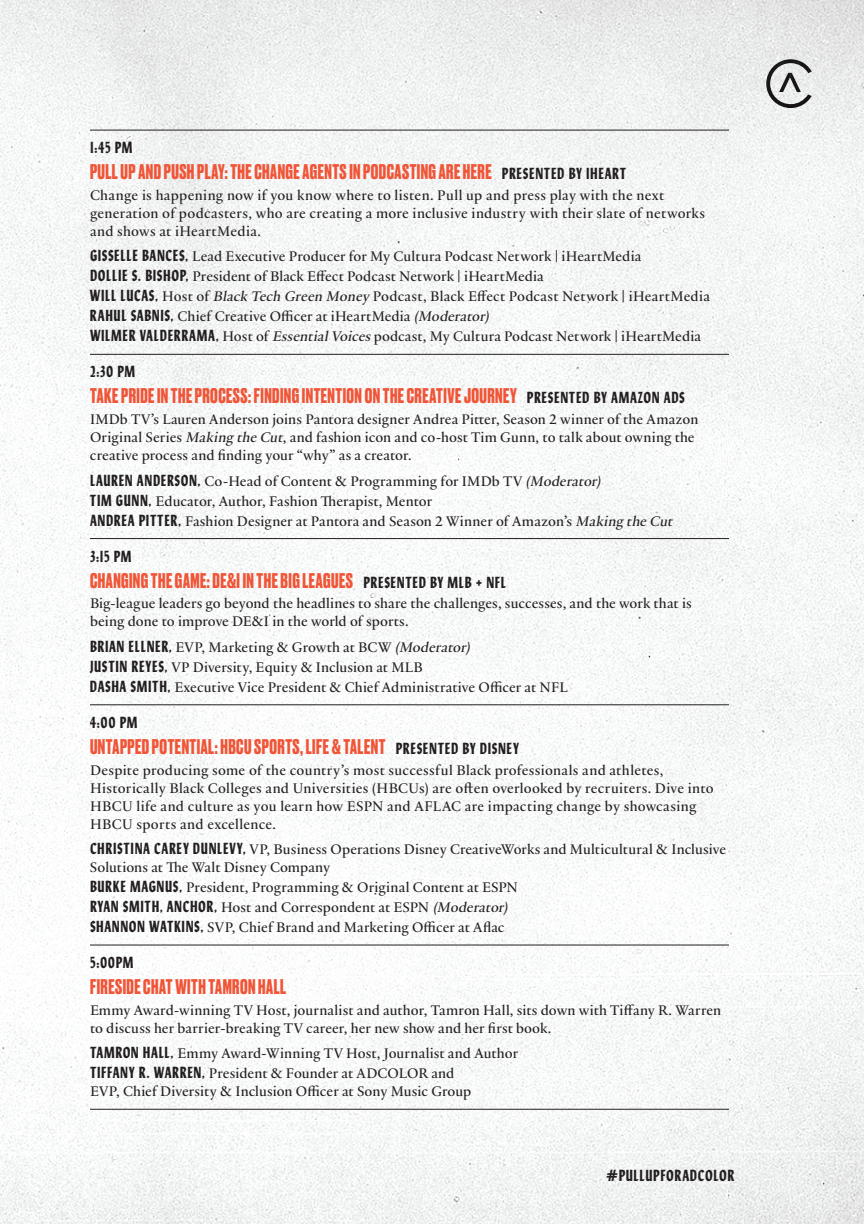
<style>
.page{position:relative;width:864px;height:1224px;background:#fff}
.page>*{position:absolute;margin:0;border:0;box-sizing:border-box;transform-origin:0 0}
.t1{font:700 20px "Druk";letter-spacing:.025em;color:#f05537}
.t2{font:700 16px "Lydia Condensed";letter-spacing:.035em;color:#231f20}
.t3{font:15px/20px "Practice";letter-spacing:.01em;color:#231f20}
.s1{font-family:"Lydia Condensed";font-size:16px;color:#231f20}
.s2{font-family:"Lydia Condensed";font-weight:700;font-size:16px}
.s3{font-style:italic}
</style>
<div class="page">
<img style="left:0;top:0;width:864px;height:1224px">
<svg style="left:766px;top:59px;width:46px;height:49px"></svg>
<img style="left:779px;top:73px;width:22px;height:19px">
<hr style="left:90px;top:130px;width:639px;height:1px;background:#231f20">
<hr style="left:90px;top:354px;width:639px;height:1px;background:#231f20">
<hr style="left:90px;top:538px;width:639px;height:1px;background:#231f20">
<hr style="left:90px;top:704px;width:639px;height:1px;background:#231f20">
<hr style="left:90px;top:945px;width:639px;height:1px;background:#231f20">
<hr style="left:90px;top:1109px;width:639px;height:1px;background:#231f20">
<p class="t2" style="left:90px;top:136px;width:44px">1:45 PM</p>
<h1 class="t1" style="left:90px;top:158px;width:538px">PULL UP AND PUSH PLAY: THE CHANGE AGENTS IN PODCASTING ARE HERE <span class="s1">PRESENTED BY IHEART</span></h1>
<p class="t3" style="left:90px;top:186px;width:617px;line-height:18px">Change is happening now if you know where to listen. Pull up and press play with the next generation of podcasters, who are creating a more inclusive industry with their slate of networks and shows at iHeartMedia.</p>
<p class="t3" style="left:90px;top:246px;width:621px"><span class="s2">GISSELLE BANCES,</span> Lead Executive Producer for My Cultura Podcast Network | iHeartMedia<br><span class="s2">DOLLIE S. BISHOP,</span> President of Black Effect Podcast Network | iHeartMedia<br><span class="s2">WILL LUCAS,</span> Host of <span class="s3">Black Tech Green Money</span> Podcast, Black Effect Podcast Network | iHeartMedia <span class="s2">RAHUL SABNIS,</span> Chief Creative Officer at iHeartMedia <span class="s3">(Moderator)<br></span><span class="s2">WILMER VALDERRAMA,</span> Host of <span class="s3">EssentialVoices</span>podcast, My Cultura Podcast Network | iHeartMedia</p>
<p class="t2" style="left:90px;top:360px;width:47px">2:30 PM</p>
<h1 class="t1" style="left:90px;top:382px;width:596px">TAKE PRIDE IN THE PROCESS: FINDING INTENTION ON THE CREATIVE JOURNEY <span class="s1">PRESENTED BY AMAZON ADS</span></h1>
<p class="t3" style="left:90px;top:410px;width:610px;line-height:18px">IMDb TV’s Lauren Anderson joins Pantora designer Andrea Pitter, Season 2 winner of the Amazon<br>Original Series <span class="s3">Making theCut</span>, and fashion icon and co-host Tim Gunn, to talk about owning the creative process and finding your “why” as a creator.</p>
<p class="t3" style="left:90px;top:470px;width:587px"><span class="s2">LAUREN ANDERSON,</span> Co-Head of Content &amp; Programming for IMDb TV <span class="s3">(Moderator)<br></span><span class="s2">TIM GUNN,</span> Educator, Author, Fashion Therapist, Mentor<br><span class="s2">ANDREA PITTER,</span> Fashion Designer at Pantora and Season 2 Winner of Amazon’s <span class="s3">Making theCut</span></p>
<p class="t2" style="left:90px;top:544px;width:43px">3:15 PM</p>
<h1 class="t1" style="left:90px;top:566px;width:418px">CHANGING THE GAME: DE&amp;I IN THE BIG LEAGUES <span class="s1">PRESENTED BY MLB + NFL</span></h1>
<p class="t3" style="left:90px;top:594px;width:603px;line-height:18px">Big-league leaders go beyond the headlines to share the challenges, successes, and the work that is being done to improve DE&amp;I in the world of sports.</p>
<p class="t3" style="left:90px;top:637px;width:479px"><span class="s2">BRIAN ELLNER,</span> EVP, Marketing &amp; Growth at BCW <span class="s3">(Moderator)<br></span><span class="s2">JUSTIN REYES,</span> VP Diversity, Equity &amp; Inclusion at MLB<br><span class="s2">DASHA SMITH,</span> Executive Vice President &amp; Chief Administrative Officer at NFL</p>
<p class="t2" style="left:90px;top:711px;width:49px">4:00 PM</p>
<h1 class="t1" style="left:90px;top:733px;width:430px">UNTAPPED POTENTIAL: HBCU SPORTS, LIFE &amp; TALENT <span class="s1">PRESENTED BY DISNEY</span></h1>
<p class="t3" style="left:90px;top:760px;width:625px;line-height:18px">Despite producing some of the country’s most successful Black professionals and athletes, Historically Black Colleges and Universities (HBCUs) are often overlooked by recruiters. Dive into HBCU life and culture as you learn how ESPN and AFLAC are impacting change by showcasing HBCU sports and excellence.</p>
<p class="t3" style="left:90px;top:840px;width:638px;line-height:18px"><span class="s2">CHRISTINA CAREY DUNLEVY,</span> VP, Business Operations Disney CreativeWorks and Multicultural &amp; Inclusive<br>Solutions at The Walt Disney Company</p>
<p class="t3" style="left:90px;top:877px;width:429px"><span class="s2">BURKE MAGNUS,</span> President, Programming &amp; Original Content at ESPN<br><span class="s2">RYAN SMITH, ANCHOR,</span> Host and Correspondent at ESPN <span class="s3">(Moderator)<br></span><span class="s2">SHANNON WATKINS,</span> SVP, Chief Brand and Marketing Officer at Aflac</p>
<p class="t2" style="left:90px;top:951px;width:45px">5:00PM</p>
<h1 class="t1" style="left:90px;top:973px;width:198px">FIRESIDE CHAT WITH TAMRON HALL</h1>
<p class="t3" style="left:90px;top:1001px;width:633px;line-height:18px">Emmy Award-winning TV Host, journalist and author, Tamron Hall, sits down with Tiffany R. Warren to discuss her barrier-breaking TV career, her new show and her first book.</p>
<p class="t3" style="left:90px;top:1043px;width:430px"><span class="s2">TAMRON HALL,</span> Emmy Award-Winning TV Host, Journalist and Author<br><span class="s2">TIFFANY R. WARREN,</span> President &amp; Founder at ADCOLOR and</p>
<p class="t3" style="left:90px;top:1081px;width:383px">EVP, Chief Diversity &amp; Inclusion Officer at Sony Music Group</p>
<p class="t2" style="left:606px;top:1164px;width:130px">#PULLUPFORADCOLOR</p>
</div>
